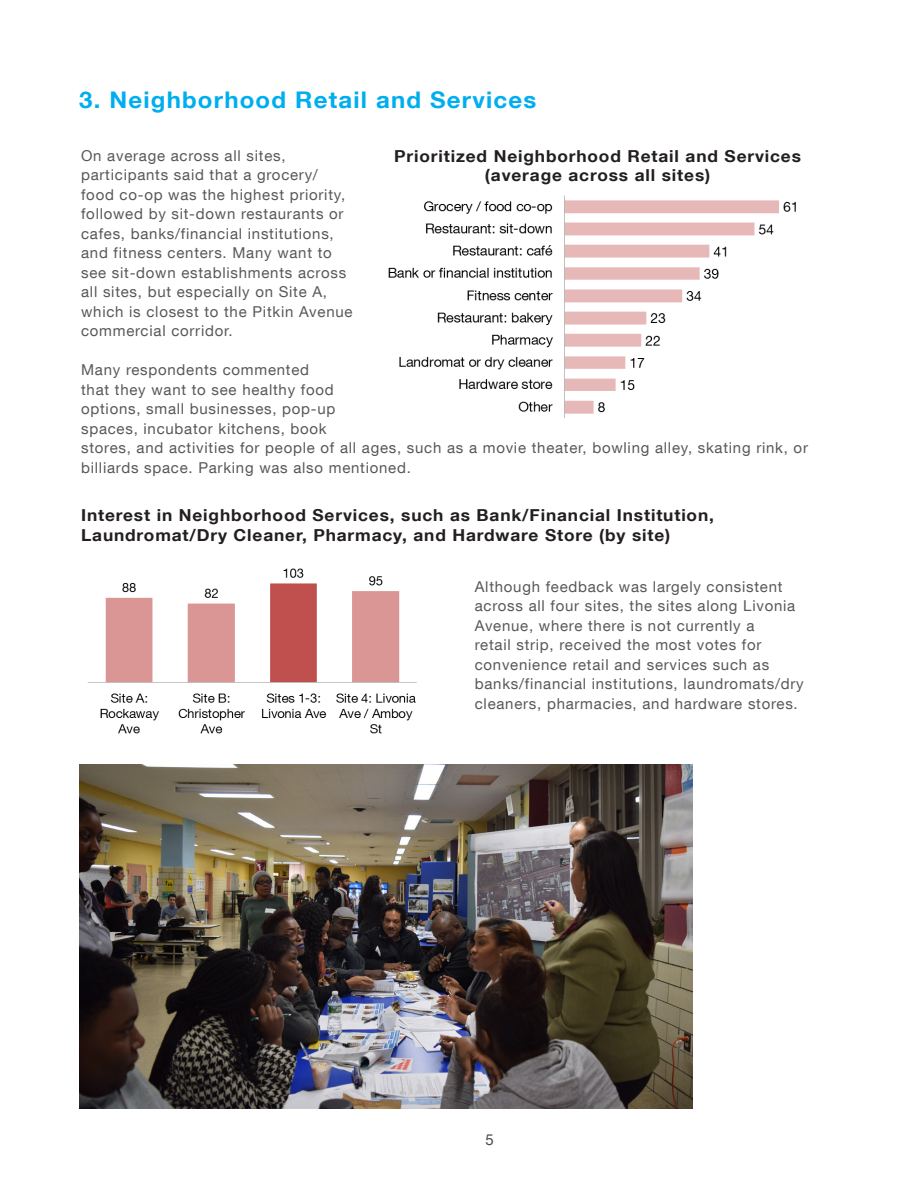
<style>
.page{position:relative;width:918px;height:1188px;background:#fff}
.page>*{position:absolute;margin:0;border:0;box-sizing:border-box;transform-origin:0 0}
.t1{font:700 22.95px "Helvetica Neue LT Com";letter-spacing:.05em;color:#00aeef;scale:1.05 1}
.t2{font:700 16.5px/19.5px "Helvetica Neue LT Com";letter-spacing:.05em;color:#231f20;text-align:center;scale:1.05 1}
.t3{font:15px/19.5px "Helvetica Neue LT Com";letter-spacing:.05em;color:#57585a}
.t4{font:15px "Helvetica Neue LT Com";color:#4a4a4a}
</style>
<div class="page">
<img style="left:388px;top:195px;width:408px;height:224px">
<img style="left:87px;top:568px;width:330px;height:166px">
<img style="left:79px;top:764px;width:614px;height:345px">
<p class="t1" style="left:79px;top:85px;width:437px">3. Neighborhood Retail and Services</p>
<p class="t2" style="left:394px;top:146px;width:389px">Prioritized Neighborhood Retail and Services (average across all sites)</p>
<p class="t3" style="left:81px;top:145px;width:273px">On average across all sites, participants said that a grocery/ food co-op was the highest priority, followed by sit-down restaurants or cafes, banks/financial institutions, and fitness centers. Many want to see sit-down establishments across all sites, but especially on Site A, which is closest to the Pitkin Avenue commercial corridor.</p>
<p class="t3" style="left:81px;top:360px;width:256px">Many respondents commented that they want to see healthy food options, small businesses, pop-up spaces, incubator kitchens, book</p>
<p class="t3" style="left:81px;top:438px;width:728px">stores, and activities for people of all ages, such as a movie theater, bowling alley, skating rink, or billiards space. Parking was also mentioned.</p>
<p class="t2" style="left:81px;top:505px;width:604px;text-align:left">Interest in Neighborhood Services, such as Bank/Financial Institution,<br>Laundromat/Dry Cleaner, Pharmacy, and Hardware Store (by site)</p>
<p class="t3" style="left:475px;top:576px;width:330px">Although feedback was largely consistent across all four sites, the sites along Livonia Avenue, where there is not currently a<br>retail strip, received the most votes for convenience retail and services such as banks/financial institutions, laundromats/dry cleaners, pharmacies, and hardware stores.</p>
<p class="t4" style="left:485px;top:1130px;width:10px">5</p>
</div>
